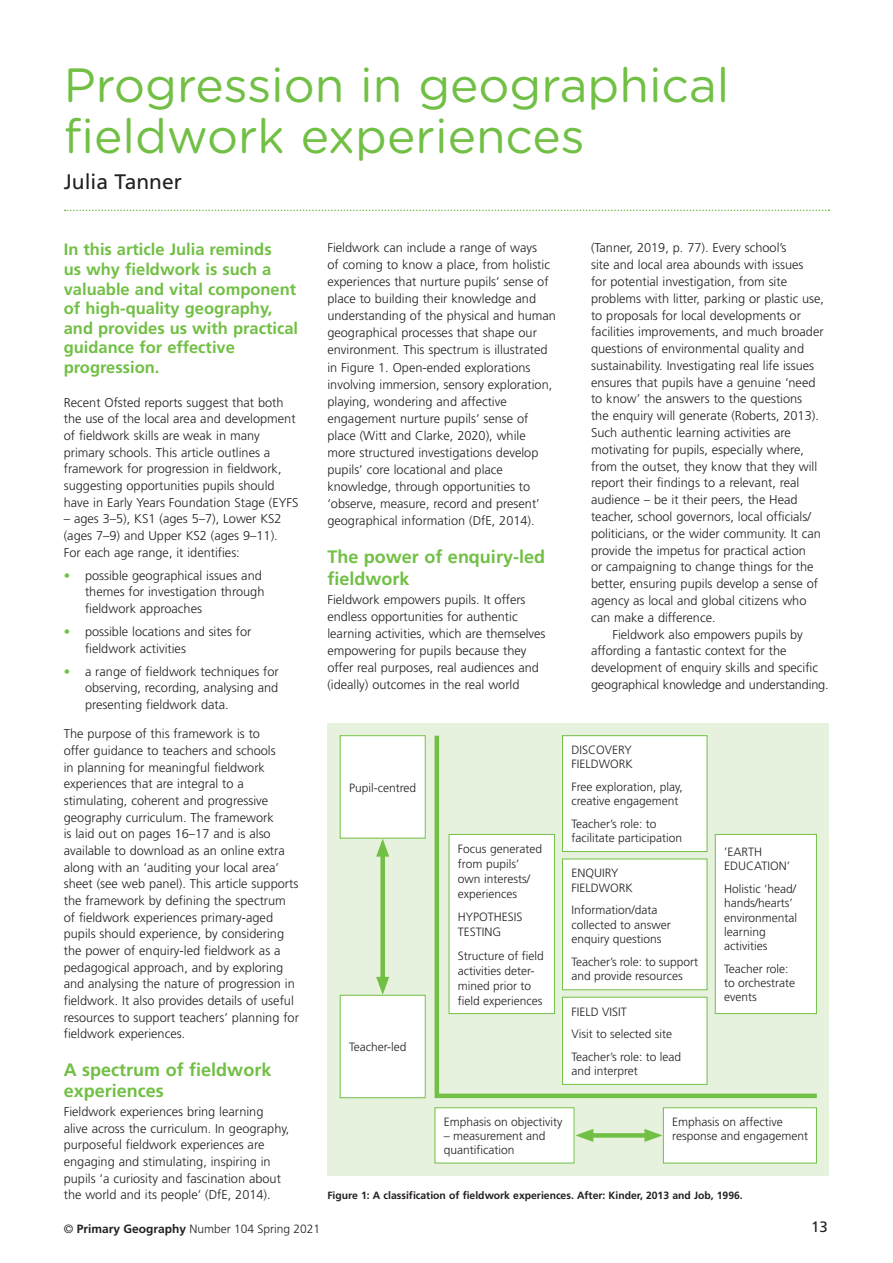
<style>
.page{position:relative;width:893px;height:1263px;background:#fff}
.page>*{position:absolute;margin:0;border:0;box-sizing:border-box;transform-origin:0 0}
.t1{font:48px/51px "Gotham Rounded";color:#71bf44}
.AUTHOR{font:21px "Frutiger";color:#231f20}
.A_HEAD{font:700 18px/21.1px "Frutiger";color:#71bf44}
.INGRESS{font:700 16.5px/19.6px "Frutiger";color:#71bf44}
.t2{font:15px "Frutiger";color:#231f20}
.NEW_PARA{font:300 12.75px/16.6px "Frutiger";color:#231f20}
.NEW_PARA_SA{font:300 12.75px/16.6px "Frutiger";color:#231f20}
.BULLET{font:300 12.75px/16.6px "Frutiger";color:#231f20}
.INDENT{font:300 12.75px/16.8px "Frutiger";color:#231f20}
.NEW_PARA-2{font:300 12px/14.2px "Frutiger";color:#231f20}
.t3{font:700 10.5px "Frutiger";color:#231f20}
.s1{color:#71bf44}
.s2{font-weight:700}
</style>
<div class="page">
<div style="left:327px;top:723px;width:502px;height:453px;background:#e7f2de"></div>
<svg style="left:65px;top:210px;width:764px;height:1px"></svg>
<div style="left:340px;top:736px;width:85px;height:102px;background:#fff"></div>
<div style="left:340px;top:735px;width:86px;height:103px;border:1px solid #71bf44"></div>
<div style="left:340px;top:995px;width:85px;height:103px;background:#fff"></div>
<div style="left:340px;top:995px;width:86px;height:103px;border:1px solid #71bf44"></div>
<div style="left:435px;top:1108px;width:139px;height:55px;background:#fff"></div>
<div style="left:435px;top:1107px;width:139px;height:56px;border:1px solid #71bf44"></div>
<div style="left:663px;top:1108px;width:153px;height:55px;background:#fff"></div>
<div style="left:663px;top:1107px;width:154px;height:56px;border:1px solid #71bf44"></div>
<svg style="left:434px;top:735px;width:383px;height:364px"></svg>
<div style="left:587px;top:1133px;width:64px;height:5px;background:#71bf44"></div>
<svg style="left:575px;top:1129px;width:18px;height:13px"></svg>
<svg style="left:644px;top:1129px;width:18px;height:13px"></svg>
<div style="left:380px;top:850px;width:5px;height:133px;background:#71bf44"></div>
<svg style="left:376px;top:977px;width:13px;height:18px"></svg>
<svg style="left:376px;top:838px;width:13px;height:19px"></svg>
<p class="t1" style="left:64px;top:58px;width:667px">Progression in geographical fieldwork experiences</p>
<p class="AUTHOR" style="left:64px;top:170px;width:120px">Julia Tanner</p>
<p class="INGRESS" style="left:64px;top:239px;width:236px">In this article Julia reminds<br>us why fieldwork is such a valuable and vital component of high-quality geography, and provides us with practical guidance for effective progression.</p>
<p class="NEW_PARA_SA" style="left:64px;top:394px;width:236px">Recent Ofsted reports suggest that both the use of the local area and development of fieldwork skills are weak in many primary schools. This article outlines a framework for progression in fieldwork, suggesting opportunities pupils should have in Early Years Foundation Stage (EYFS</p>
<p class="NEW_PARA_SA" style="left:64px;top:511px;width:219px">– ages 3–5), KS1 (ages 5–7), Lower KS2 (ages 7–9) and Upper KS2 (ages 9–11).<br>For each age range, it identifies:</p>
<p class="BULLET" style="left:85px;top:567px;width:181px;text-indent:-21px"><span class="s1">•</span> possible geographical issues and themes for investigation through fieldwork approaches</p>
<p class="BULLET" style="left:85px;top:623px;width:168px;text-indent:-21px"><span class="s1">•</span> possible locations and sites for fieldwork activities</p>
<p class="BULLET" style="left:85px;top:663px;width:195px;text-align:justify;text-indent:-21px"><span class="s1">•</span> a range of fieldwork techniques for observing, recording, analysing and presenting fieldwork data.</p>
<p class="NEW_PARA" style="left:64px;top:726px;width:237px">The purpose of this framework is to<br>offer guidance to teachers and schools<br>in planning for meaningful fieldwork experiences that are integral to a stimulating, coherent and progressive geography curriculum. The framework<br>is laid out on pages 16–17 and is also available to download as an online extra along with an ‘auditing your local area’ sheet (see web panel). This article supports the framework by defining the spectrum of fieldwork experiences primary-aged pupils should experience, by considering the power of enquiry-led fieldwork as a pedagogical approach, and by exploring and analysing the nature of progression in fieldwork. It also provides details of useful resources to support teachers’ planning for fieldwork experiences.</p>
<p class="A_HEAD" style="left:64px;top:1059px;width:209px">A spectrum of fieldwork experiences</p>
<p class="NEW_PARA" style="left:64px;top:1103px;width:227px">Fieldwork experiences bring learning alive across the curriculum. In geography, purposeful fieldwork experiences are engaging and stimulating, inspiring in pupils ‘a curiosity and fascination about the world and its people’ (DfE, 2014).</p>
<p class="NEW_PARA" style="left:327px;top:239px;width:230px">Fieldwork can include a range of ways<br>of coming to know a place, from holistic experiences that nurture pupils’ sense of place to building their knowledge and understanding of the physical and human geographical processes that shape our environment. This spectrum is illustrated in Figure 1. Open-ended explorations involving immersion, sensory exploration, playing, wondering and affective engagement nurture pupils’ sense of place (Witt and Clarke, 2020), while more structured investigations develop pupils’ core locational and place knowledge, through opportunities to ‘observe, measure, record and present’ geographical information (DfE, 2014).</p>
<p class="A_HEAD" style="left:327px;top:546px;width:219px">The power of enquiry-led fieldwork</p>
<p class="NEW_PARA" style="left:327px;top:591px;width:220px">Fieldwork empowers pupils. It offers endless opportunities for authentic learning activities, which are themselves empowering for pupils because they offer real purposes, real audiences and (ideally) outcomes in the real world</p>
<p class="NEW_PARA" style="left:591px;top:240px;width:235px">(Tanner, 2019, p. 77). Every school’s<br>site and local area abounds with issues<br>for potential investigation, from site problems with litter, parking or plastic use, to proposals for local developments or facilities improvements, and much broader questions of environmental quality and sustainability. Investigating real life issues ensures that pupils have a genuine ‘need to know’ the answers to the questions<br>the enquiry will generate (Roberts, 2013).<br>Such authentic learning activities are motivating for pupils, especially where, from the outset, they know that they will report their findings to a relevant, real audience – be it their peers, the Head teacher, school governors, local officials/ politicians, or the wider community. It can provide the impetus for practical action<br>or campaigning to change things for the better, ensuring pupils develop a sense of agency as local and global citizens who can make a difference.</p>
<p class="INDENT" style="left:591px;top:626px;width:239px;text-indent:21px">Fieldwork also empowers pupils by affording a fantastic context for the development of enquiry skills and specific geographical knowledge and understanding.</p>
<p class="NEW_PARA-2" style="left:349px;top:780px;width:69px">Pupil-centred</p>
<p class="NEW_PARA-2" style="left:349px;top:1040px;width:59px">Teacher-led</p>
<p class="NEW_PARA-2" style="left:458px;top:841px;width:86px;line-height:15px">Focus generated from pupils’ own interests/ experiences</p>
<p class="NEW_PARA-2" style="left:458px;top:909px;width:66px;line-height:15px">HYPOTHESIS<br>TESTING</p>
<p class="NEW_PARA-2" style="left:458px;top:948px;width:87px;line-height:15px">Structure of field activities deter&shy;mined prior to field experiences</p>
<p class="NEW_PARA-2" style="left:571px;top:743px;width:63px">DISCOVERY<br>FIELDWORK</p>
<p class="NEW_PARA-2" style="left:571px;top:780px;width:113px">Free exploration, play, creative engagement</p>
<p class="NEW_PARA-2" style="left:571px;top:817px;width:112px">Teacher’s role: to facilitate participation</p>
<p class="NEW_PARA-2" style="left:571px;top:866px;width:63px">ENQUIRY<br>FIELDWORK</p>
<p class="NEW_PARA-2" style="left:571px;top:903px;width:101px">Information/data collected to answer enquiry questions</p>
<p class="NEW_PARA-2" style="left:571px;top:954px;width:128px">Teacher’s role: to support and provide resources</p>
<p class="NEW_PARA-2" style="left:571px;top:1004px;width:57px">FIELD VISIT</p>
<p class="NEW_PARA-2" style="left:571px;top:1027px;width:102px">Visit to selected site</p>
<p class="NEW_PARA-2" style="left:571px;top:1050px;width:111px">Teacher’s role: to lead and interpret</p>
<p class="NEW_PARA-2" style="left:724px;top:845px;width:67px">’EARTH<br>EDUCATION’</p>
<p class="NEW_PARA-2" style="left:724px;top:882px;width:75px">Holistic ‘head/ hands/hearts’ environmental learning activities</p>
<p class="NEW_PARA-2" style="left:724px;top:961px;width:73px">Teacher role: to orchestrate events</p>
<p class="NEW_PARA-2" style="left:444px;top:1115px;width:120px">Emphasis on objectivity</p>
<p class="NEW_PARA-2" style="left:444px;top:1129px;width:103px">– measurement and quantification</p>
<p class="NEW_PARA-2" style="left:672px;top:1115px;width:137px">Emphasis on affective response and engagement</p>
<p class="t3" style="left:327px;top:1189px;width:417px">Figure 1: A classification of fieldwork experiences. After: Kinder, 2013 and Job, 1996.</p>
<p class="NEW_PARA-2" style="left:64px;top:1222px;width:258px">© <span class="s2">Primary Geography</span> Number 104 Spring 2021</p>
<p class="t2" style="left:811px;top:1218px;width:18px">13</p>
</div>
